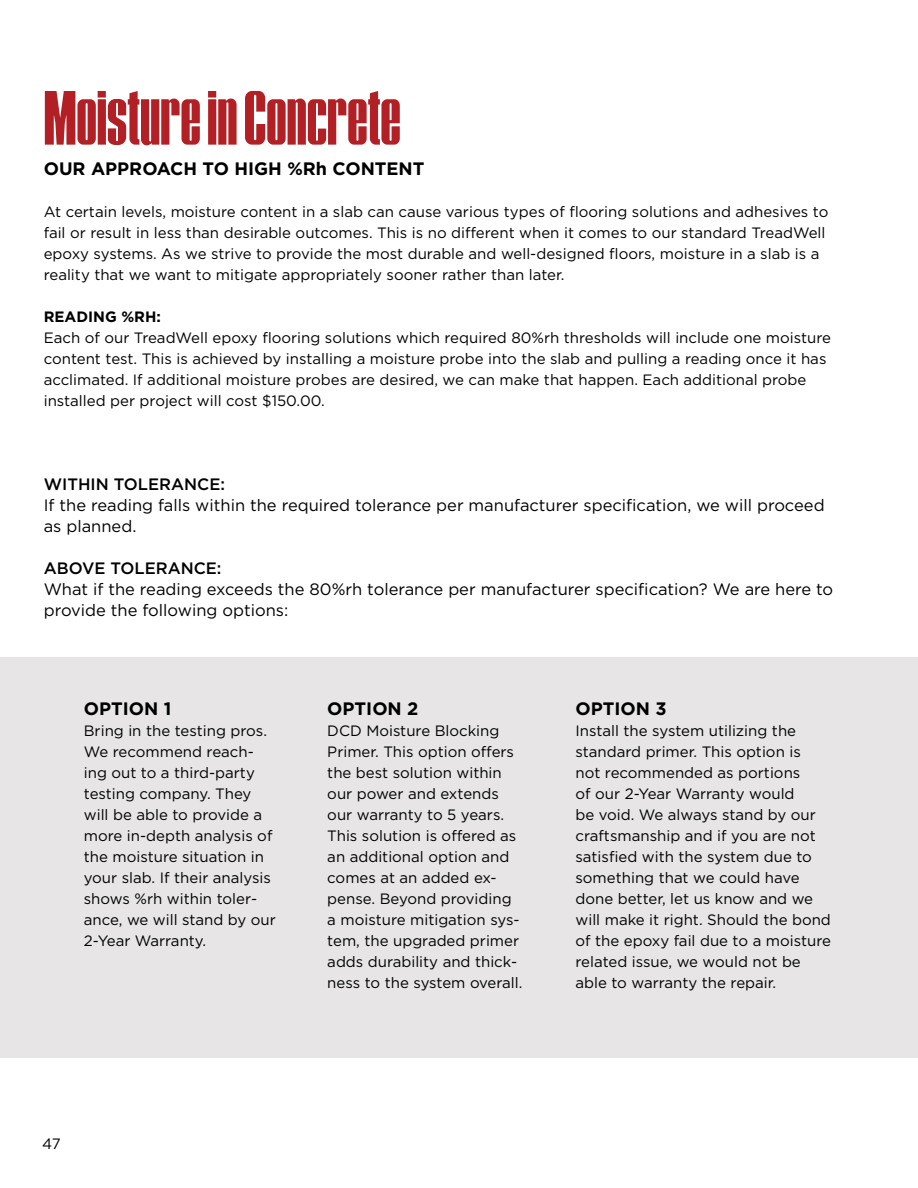
<style>
.page{position:relative;width:918px;height:1188px;background:#fff}
.page>*{position:absolute;margin:0;border:0;box-sizing:border-box;transform-origin:0 0}
.t1{font:700 75px "Chupada";color:#b21f24}
.t2{font:700 18px "Gotham";color:#000}
.t3{font:16.5px/21px "Gotham";color:#000101}
.t4{font:500 16.5px "Gotham";color:#000101}
.t5{font:15px/21px "Gotham";color:#000}
.t6{font:700 15px "Gotham";color:#000}
</style>
<div class="page">
<div style="left:0;top:657px;width:918px;height:400px;background:#e7e5e5"></div>
<h1 class="t1" style="left:44px;top:80px;width:359px">Moisture in Concrete</h1>
<p class="t2" style="left:44px;top:157px;width:382px">OUR APPROACH TO HIGH %Rh CONTENT</p>
<p class="t5" style="left:44px;top:201px;width:786px">At certain levels, moisture content in a slab can cause various types of flooring solutions and adhesives to fail or result in less than desirable outcomes. This is no different when it comes to our standard TreadWell epoxy systems. As we strive to provide the most durable and well-designed floors, moisture in a slab is a reality that we want to mitigate appropriately sooner rather than later.</p>
<p class="t6" style="left:44px;top:307px;width:119px">READING %RH:</p>
<p class="t5" style="left:44px;top:327px;width:789px">Each of our TreadWell epoxy flooring solutions which required 80%rh thresholds will include one moisture content test. This is achieved by installing a moisture probe into the slab and pulling a reading once it has acclimated. If additional moisture probes are desired, we can make that happen. Each additional probe installed per project will cost $150.00.</p>
<p class="t4" style="left:44px;top:474px;width:183px">WITHIN TOLERANCE:</p>
<p class="t3" style="left:44px;top:495px;width:782px">If the reading falls within the required tolerance per manufacturer specification, we will proceed as planned.</p>
<p class="t4" style="left:44px;top:558px;width:179px">ABOVE TOLERANCE:</p>
<p class="t3" style="left:44px;top:579px;width:791px">What if the reading exceeds the 80%rh tolerance per manufacturer specification? We are here to provide the following options:</p>
<p class="t2" style="left:84px;top:696px;width:89px">OPTION 1</p>
<p class="t5" style="left:84px;top:719px;width:194px">Bring in the testing pros.<br>We recommend reach&shy;ing out to a third-party testing company. They will be able to provide a more in-depth analysis of the moisture situation in your slab. If their analysis shows %rh within toler&shy;ance, we will stand by our<br>2-Year Warranty.</p>
<p class="t2" style="left:327px;top:696px;width:93px">OPTION 2</p>
<p class="t5" style="left:327px;top:719px;width:197px">DCD Moisture Blocking<br>Primer. This option offers the best solution within our power and extends our warranty to 5 years.<br>This solution is offered as an additional option and comes at an added ex&shy;pense. Beyond providing a moisture mitigation sys&shy;tem, the upgraded primer adds durability and thick&shy;ness to the system overall.</p>
<p class="t2" style="left:576px;top:696px;width:93px">OPTION 3</p>
<p class="t5" style="left:576px;top:719px;width:257px">Install the system utilizing the standard primer. This option is<br>not recommended as portions<br>of our 2-Year Warranty would<br>be void. We always stand by our craftsmanship and if you are not satisfied with the system due to something that we could have done better, let us know and we will make it right. Should the bond of the epoxy fail due to a moisture related issue, we would not be able to warranty the repair.</p>
<p class="t5" style="left:42px;top:1133px;width:20px">47</p>
</div>
